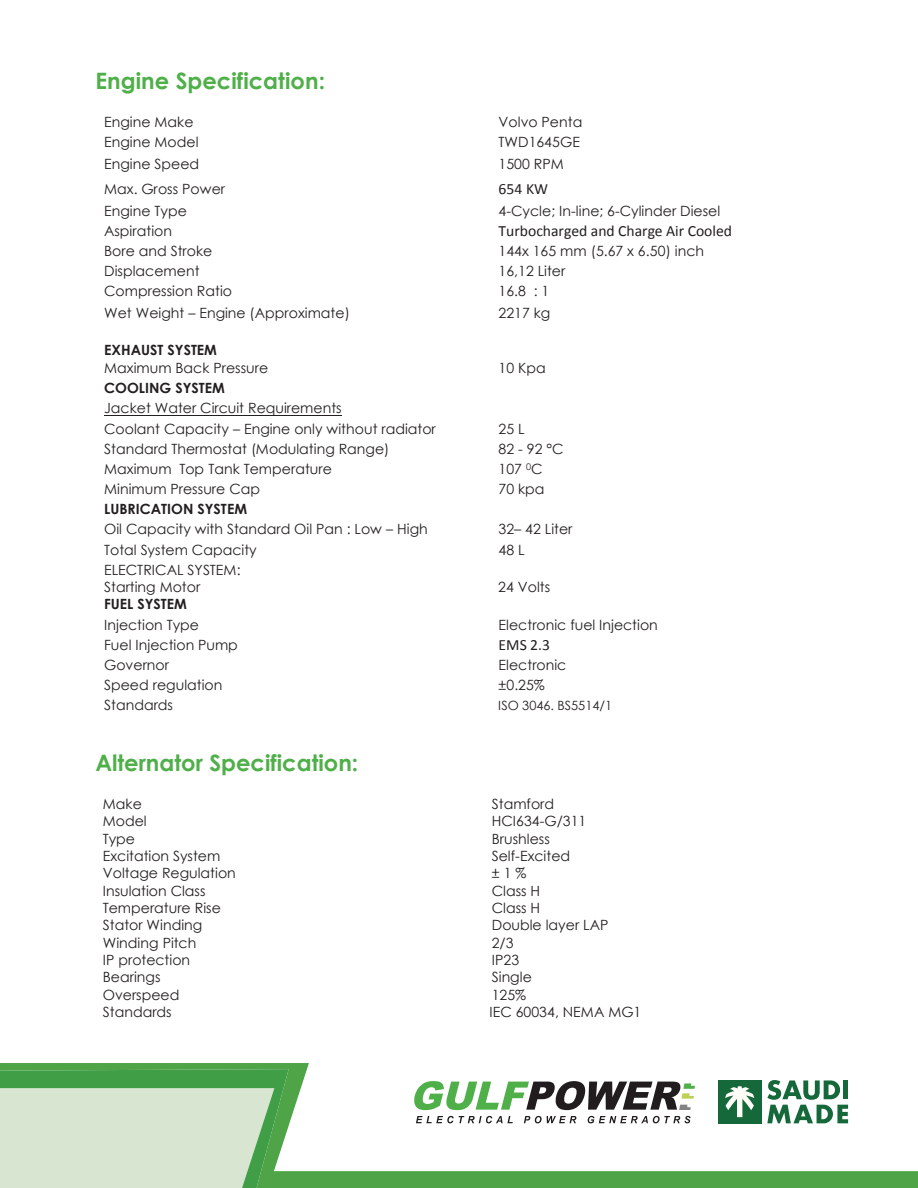
<style>
.page{position:relative;width:918px;height:1188px;background:#fff}
.page>*{position:absolute;margin:0;border:0;box-sizing:border-box;transform-origin:0 0}
.t1{font:700 22.65px "Century Gothic";color:#4faf49}
.t2{font:15.6px "Calibri";color:#231f20}
.t3{font:14.1px/20.2px "Century Gothic";color:#231f20}
.t4{font:700 14.1px "Century Gothic";color:#231f20}
.t5{font:12.75px "Century Gothic";color:#231f20}
</style>
<div class="page">
<hr style="left:104px;top:415px;width:238px;height:1px;background:#231f20">
<svg style="left:0;top:1063px;width:918px;height:125px"></svg>
<svg style="left:0;top:1069px;width:289px;height:119px;background:#b5d5b0"></svg>
<h1 class="t1" style="left:95px;top:64px;width:231px">Engine Specification:</h1>
<p class="t3" style="left:104px;top:112px;width:91px">Engine Make</p>
<p class="t3" style="left:499px;top:112px;width:85px">Volvo Penta</p>
<p class="t3" style="left:104px;top:132px;width:96px">Engine Model</p>
<p class="t3" style="left:499px;top:132px;width:83px">TWD1645GE</p>
<p class="t3" style="left:104px;top:153px;width:97px">Engine Speed</p>
<p class="t3" style="left:499px;top:153px;width:67px">1500 RPM</p>
<p class="t3" style="left:104px;top:179px;width:122px">Max. Gross Power</p>
<p class="t2" style="left:499px;top:180px;width:51px">654 KW</p>
<p class="t3" style="left:104px;top:200px;width:84px">Engine Type</p>
<p class="t3" style="left:499px;top:200px;width:223px">4-Cycle; In-line; 6-Cylinder Diesel</p>
<p class="t3" style="left:104px;top:221px;width:69px">Aspiration</p>
<p class="t2" style="left:499px;top:221px;width:235px">Turbocharged and Charge Air Cooled</p>
<p class="t3" style="left:104px;top:241px;width:110px">Bore and Stroke</p>
<p class="t3" style="left:499px;top:241px;width:207px">144x 165 mm (5.67 x 6.50) inch</p>
<p class="t3" style="left:104px;top:261px;width:97px">Displacement</p>
<p class="t3" style="left:499px;top:261px;width:68px">16,12 Liter</p>
<p class="t3" style="left:104px;top:281px;width:129px">Compression Ratio</p>
<p class="t3" style="left:499px;top:281px;width:52px">16.8 : 1</p>
<p class="t3" style="left:104px;top:302px;width:247px">Wet Weight – Engine (Approximate)</p>
<p class="t3" style="left:499px;top:302px;width:53px">2217 kg</p>
<p class="t4" style="left:104px;top:340px;width:114px">EXHAUST SYSTEM</p>
<p class="t3" style="left:104px;top:358px;width:166px">Maximum Back Pressure</p>
<p class="t3" style="left:499px;top:358px;width:49px">10 Kpa</p>
<p class="t4" style="left:104px;top:377px;width:122px">COOLING SYSTEM</p>
<p class="t3" style="left:104px;top:398px;width:333px">Jacket Water Circuit Requirements<br>Coolant Capacity – Engine only without radiator</p>
<p class="t3" style="left:499px;top:418px;width:28px">25 L</p>
<p class="t3" style="left:104px;top:438px;width:287px">Standard Thermostat (Modulating Range)</p>
<p class="t3" style="left:499px;top:438px;width:67px">82 - 92 °C</p>
<p class="t3" style="left:104px;top:458px;width:229px">Maximum Top Tank Temperature</p>
<p class="t3" style="left:499px;top:458px;width:45px">107 <sup>0</sup>C</p>
<p class="t3" style="left:104px;top:479px;width:157px">Minimum Pressure Cap</p>
<p class="t3" style="left:499px;top:479px;width:47px">70 kpa</p>
<p class="t4" style="left:104px;top:498px;width:144px">LUBRICATION SYSTEM</p>
<p class="t3" style="left:104px;top:519px;width:325px">Oil Capacity with Standard Oil Pan : Low – High</p>
<p class="t3" style="left:499px;top:519px;width:75px">32– 42 Liter</p>
<p class="t3" style="left:104px;top:539px;width:154px">Total System Capacity</p>
<p class="t3" style="left:499px;top:539px;width:28px">48 L</p>
<p class="t3" style="left:104px;top:561px;width:138px;line-height:17.4px">ELECTRICAL SYSTEM:<br>Starting Motor</p>
<p class="t3" style="left:498px;top:577px;width:53px">24 Volts</p>
<p class="t4" style="left:104px;top:594px;width:84px">FUEL SYSTEM</p>
<p class="t3" style="left:104px;top:614px;width:96px">Injection Type</p>
<p class="t3" style="left:499px;top:614px;width:161px">Electronic fuel Injection</p>
<p class="t3" style="left:104px;top:634px;width:135px">Fuel Injection Pump</p>
<p class="t2" style="left:499px;top:635px;width:53px">EMS 2.3</p>
<p class="t3" style="left:104px;top:655px;width:66px">Governor</p>
<p class="t3" style="left:499px;top:655px;width:69px">Electronic</p>
<p class="t3" style="left:104px;top:675px;width:120px">Speed regulation</p>
<p class="t3" style="left:499px;top:675px;width:48px">±0.25%</p>
<p class="t3" style="left:104px;top:695px;width:70px">Standards</p>
<p class="t5" style="left:498px;top:697px;width:115px">ISO 3046. BS5514/1</p>
<h1 class="t1" style="left:95px;top:746px;width:264px">Alternator Specification:</h1>
<p class="t3" style="left:103px;top:793px;width:41px">Make</p>
<p class="t3" style="left:492px;top:793px;width:64px">Stamford</p>
<p class="t3" style="left:103px;top:811px;width:45px">Model</p>
<p class="t3" style="left:492px;top:811px;width:96px">HCI634-G/311</p>
<p class="t3" style="left:103px;top:828px;width:34px">Type</p>
<p class="t3" style="left:492px;top:828px;width:59px">Brushless</p>
<p class="t3" style="left:103px;top:845px;width:119px">Excitation System</p>
<p class="t3" style="left:492px;top:845px;width:80px">Self-Excited</p>
<p class="t3" style="left:103px;top:863px;width:135px">Voltage Regulation</p>
<p class="t3" style="left:492px;top:863px;width:36px">± 1 %</p>
<p class="t3" style="left:103px;top:880px;width:104px">Insulation Class</p>
<p class="t3" style="left:492px;top:880px;width:50px">Class H</p>
<p class="t3" style="left:103px;top:898px;width:120px">Temperature Rise</p>
<p class="t3" style="left:492px;top:898px;width:50px">Class H</p>
<p class="t3" style="left:103px;top:915px;width:101px">Stator Winding</p>
<p class="t3" style="left:492px;top:915px;width:118px">Double layer LAP</p>
<p class="t3" style="left:103px;top:932px;width:95px">Winding Pitch</p>
<p class="t3" style="left:492px;top:932px;width:23px">2/3</p>
<p class="t3" style="left:103px;top:950px;width:89px">IP protection</p>
<p class="t3" style="left:492px;top:950px;width:29px">IP23</p>
<p class="t3" style="left:103px;top:967px;width:59px">Bearings</p>
<p class="t3" style="left:492px;top:967px;width:42px">Single</p>
<p class="t3" style="left:103px;top:984px;width:78px">Overspeed</p>
<p class="t3" style="left:492px;top:984px;width:36px">125%</p>
<p class="t3" style="left:103px;top:1002px;width:70px">Standards</p>
<p class="t3" style="left:489px;top:1002px;width:154px">IEC 60034, NEMA MG1</p>
</div>
